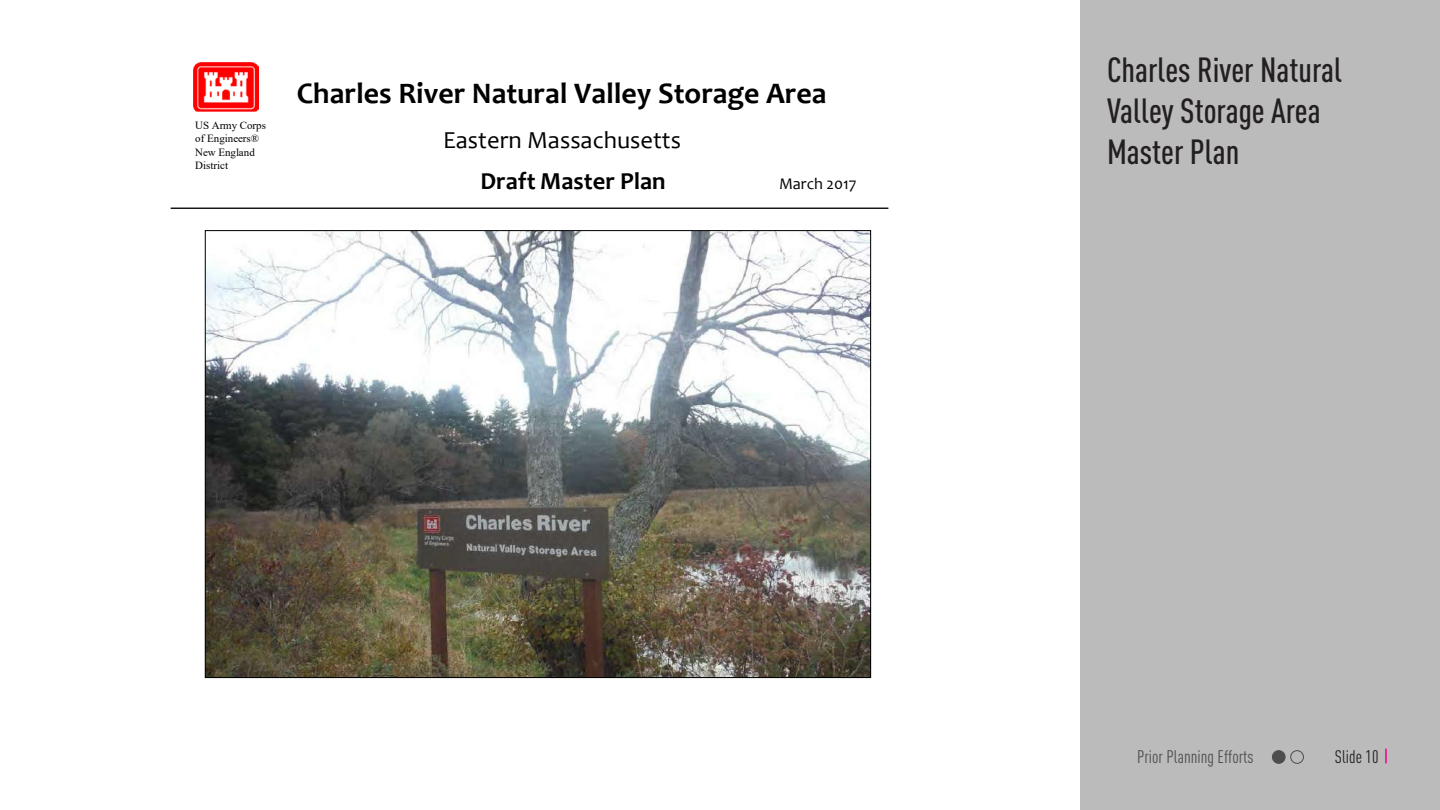
<style>
.page{position:relative;width:1440px;height:810px;background:#fff}
.page>*{position:absolute;margin:0;border:0;box-sizing:border-box;transform-origin:0 0}
.t1{font:500 34.5px/41.4px "DIN Cond";color:#231f20}
.t2{font:700 30px "Candara";color:#000}
.t3{font:24.6px "Candara";color:#000}
.t4{font:700 24.6px "Candara";color:#000}
.t5{font:18px "DIN Cond";color:#4d4d4d}
.t6{font:18px "DIN Cond";color:#231f20}
.t7{font:16.35px "Candara";color:#000}
.t8{font:10.95px/13.5px "Times New Roman";letter-spacing:-.005em;color:#000}
</style>
<div class="page">
<img style="left:193px;top:63px;width:65px;height:49px">
<hr style="left:171px;top:208px;width:717px;height:1px;background:#000">
<img style="left:207px;top:232px;width:662px;height:444px">
<div style="left:1080px;top:0;width:360px;height:810px;background:#bbb"></div>
<svg style="left:1385px;top:749px;width:1px;height:14px"></svg>
<div style="left:1272px;top:751px;width:13px;height:12px;background:#4d4d4d;border-radius:50%"></div>
<div style="left:1272px;top:750px;width:13px;height:14px;border:1px solid #4d4d4d;border-radius:50%"></div>
<div style="left:1290px;top:750px;width:14px;height:14px;border:1px solid #4d4d4d;border-radius:50%"></div>
<p class="t8" style="left:195px;top:118px;width:72px">US Army Corps of Engineers®<br>New England<br>District</p>
<p class="t2" style="left:297px;top:75px;width:531px">Charles River Natural Valley Storage Area</p>
<p class="t3" style="left:443px;top:125px;width:239px">Eastern Massachusetts</p>
<p class="t4" style="left:480px;top:166px;width:187px">Draft Master Plan</p>
<p class="t7" style="left:779px;top:173px;width:79px">March 2017</p>
<p class="t1" style="left:1107px;top:48px;width:236px">Charles River Natural<br>Valley Storage Area<br>Master Plan</p>
<p class="t5" style="left:1137px;top:747px;width:118px">Prior Planning Efforts</p>
<p class="t6" style="left:1335px;top:747px;width:45px">Slide 10</p>
</div>
